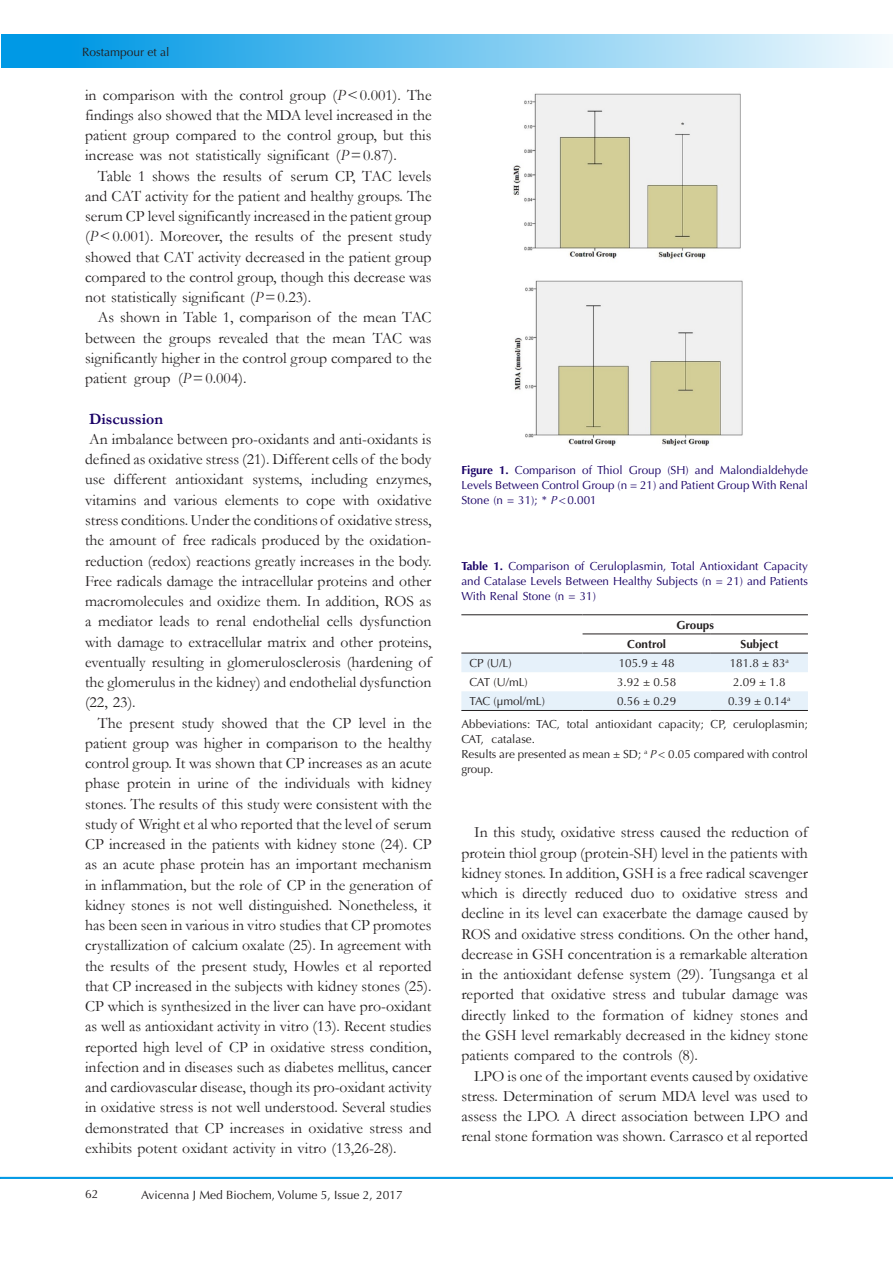
<style>
.page{position:relative;width:893px;height:1263px;background:#fff}
.page>*{position:absolute;margin:0;border:0;box-sizing:border-box;transform-origin:0 0}
.t1{font:15.75px/20.2px "Garamond";color:#231f20;text-align:justify}
.t2{font:700 15.75px "Garamond";color:#190066}
.t3{font:12px "Optima LT Std";color:#231f20}
.t4{font:11.7px/15px "Optima LT Std";color:#190066;text-align:justify}
.t5{font:11.7px/15px "Optima LT Std";color:#231f20}
.t6{font:700 11.7px "Optima LT Std";color:#231f20}
.s1{font-style:italic}
.s2{font-weight:700}
</style>
<div class="page">
<hr style="left:0;top:1177px;width:893px;height:2px;background:#0099e5">
<div style="left:1px;top:35px;width:892px;height:33px;background:linear-gradient(to right,#0092e3,#f4fafd)"></div>
<svg style="left:461px;top:654px;width:347px;height:56px"></svg>
<hr style="left:461px;top:614px;width:122px;height:1px;background:#231f20">
<hr style="left:583px;top:614px;width:128px;height:1px;background:#231f20">
<hr style="left:711px;top:614px;width:97px;height:1px;background:#231f20">
<hr style="left:583px;top:633px;width:128px;height:1px;background:#231f20">
<hr style="left:711px;top:633px;width:97px;height:1px;background:#231f20">
<hr style="left:461px;top:653px;width:122px;height:1px;background:#231f20">
<hr style="left:583px;top:653px;width:128px;height:1px;background:#231f20">
<hr style="left:711px;top:653px;width:97px;height:1px;background:#231f20">
<hr style="left:461px;top:710px;width:122px;height:1px;background:#231f20">
<hr style="left:583px;top:710px;width:128px;height:1px;background:#231f20">
<hr style="left:711px;top:710px;width:97px;height:1px;background:#231f20">
<img style="left:513px;top:93px;width:228px;height:166px">
<img style="left:514px;top:280px;width:229px;height:166px">
<p class="t3" style="left:82px;top:45px;width:89px">Rostampour et al</p>
<p class="t1" style="left:85px;top:84px;width:348px">in comparison with the control group (<span class="s1">P</span>&lt;0.001). The findings also showed that the MDA level increased in the patient group compared to the control group, but this increase was not statistically significant (<span class="s1">P</span>=0.87).</p>
<p class="t1" style="left:85px;top:165px;width:348px;text-indent:13px">Table 1 shows the results of serum CP, TAC levels and CAT activity for the patient and healthy groups. The serum CP level significantly increased in the patient group (<span class="s1">P</span>&lt;0.001). Moreover, the results of the present study showed that CAT activity decreased in the patient group compared to the control group, though this decrease was not statistically significant (<span class="s1">P</span>=0.23).</p>
<p class="t1" style="left:85px;top:307px;width:348px;text-indent:13px">As shown in Table 1, comparison of the mean TAC between the groups revealed that the mean TAC was significantly higher in the control group compared to the patient group (<span class="s1">P</span>=0.004).</p>
<p class="t2" style="left:89px;top:408px;width:75px">Discussion</p>
<p class="t1" style="left:85px;top:428px;width:348px">An imbalance between pro-oxidants and anti-oxidants is defined as oxidative stress (21). Different cells of the body use different antioxidant systems, including enzymes, vitamins and various elements to cope with oxidative stress conditions. Under the conditions of oxidative stress, the amount of free radicals produced by the oxidation&shy;reduction (redox) reactions greatly increases in the body.<br>Free radicals damage the intracellular proteins and other macromolecules and oxidize them. In addition, ROS as a mediator leads to renal endothelial cells dysfunction with damage to extracellular matrix and other proteins, eventually resulting in glomerulosclerosis (hardening of the glomerulus in the kidney) and endothelial dysfunction (22, 23).</p>
<p class="t1" style="left:85px;top:712px;width:348px;text-indent:13px">The present study showed that the CP level in the patient group was higher in comparison to the healthy control group. It was shown that CP increases as an acute phase protein in urine of the individuals with kidney stones. The results of this study were consistent with the study of Wright et al who reported that the level of serum CP increased in the patients with kidney stone (24). CP as an acute phase protein has an important mechanism in inflammation, but the role of CP in the generation of kidney stones is not well distinguished. Nonetheless, it has been seen in various in vitro studies that CP promotes crystallization of calcium oxalate (25). In agreement with the results of the present study, Howles et al reported that CP increased in the subjects with kidney stones (25).<br>CP which is synthesized in the liver can have pro-oxidant as well as antioxidant activity in vitro (13). Recent studies reported high level of CP in oxidative stress condition, infection and in diseases such as diabetes mellitus, cancer and cardiovascular disease, though its pro-oxidant activity in oxidative stress is not well understood. Several studies demonstrated that CP increases in oxidative stress and exhibits potent oxidant activity in vitro (13,26-28).</p>
<p class="t3" style="left:85px;top:1187px;width:15px">62</p>
<p class="t3" style="left:141px;top:1188px;width:263px">Avicenna J Med Biochem, Volume 5, Issue 2, 2017</p>
<p class="t4" style="left:461px;top:462px;width:348px"><span class="s2">Figure 1.</span> Comparison of Thiol Group (SH) and Malondialdehyde Levels Between Control Group (n = 21) and Patient Group With Renal Stone (n = 31); * <span class="s1">P</span>&lt;0.001</p>
<p class="t4" style="left:461px;top:559px;width:348px"><span class="s2">Table 1.</span> Comparison of Ceruloplasmin, Total Antioxidant Capacity and Catalase Levels Between Healthy Subjects (n = 21) and Patients With Renal Stone (n = 31)</p>
<p class="t6" style="left:676px;top:618px;width:39px">Groups</p>
<p class="t6" style="left:627px;top:637px;width:40px">Control</p>
<p class="t6" style="left:740px;top:637px;width:39px">Subject</p>
<p class="t5" style="left:469px;top:656px;width:44px">CP (U/L)</p>
<p class="t5" style="left:619px;top:656px;width:57px">105.9 ± 48</p>
<p class="t5" style="left:730px;top:656px;width:61px">181.8 ± 83<sup>a</sup></p>
<p class="t5" style="left:469px;top:675px;width:60px">CAT (U/mL)</p>
<p class="t5" style="left:617px;top:675px;width:61px">3.92 ± 0.58</p>
<p class="t5" style="left:733px;top:675px;width:54px">2.09 ± 1.8</p>
<p class="t5" style="left:469px;top:694px;width:77px">TAC (µmol/mL)</p>
<p class="t5" style="left:617px;top:694px;width:61px">0.56 ± 0.29</p>
<p class="t5" style="left:461px;top:689px;width:348px;line-height:23.4px;text-indent:267px">0.39 ± 0.14<sup>a<br></sup>Abbeviations: TAC, total antioxidant capacity; CP, ceruloplasmin;</p>
<p class="t5" style="left:461px;top:732px;width:348px">CAT, catalase.<br>Results are presented as mean ± SD; <sup>a</sup> <span class="s1">P</span>&lt; 0.05 compared with control group.</p>
<p class="t1" style="left:461px;top:822px;width:348px;text-indent:13px">In this study, oxidative stress caused the reduction of protein thiol group (protein-SH) level in the patients with kidney stones. In addition, GSH is a free radical scavenger which is directly reduced duo to oxidative stress and decline in its level can exacerbate the damage caused by ROS and oxidative stress conditions. On the other hand, decrease in GSH concentration is a remarkable alteration in the antioxidant defense system (29). Tungsanga et al reported that oxidative stress and tubular damage was directly linked to the formation of kidney stones and the GSH level remarkably decreased in the kidney stone patients compared to the controls (8).</p>
<p class="t1" style="left:461px;top:1065px;width:348px;text-indent:13px">LPO is one of the important events caused by oxidative stress. Determination of serum MDA level was used to assess the LPO. A direct association between LPO and renal stone formation was shown. Carrasco et al reported</p>
</div>
